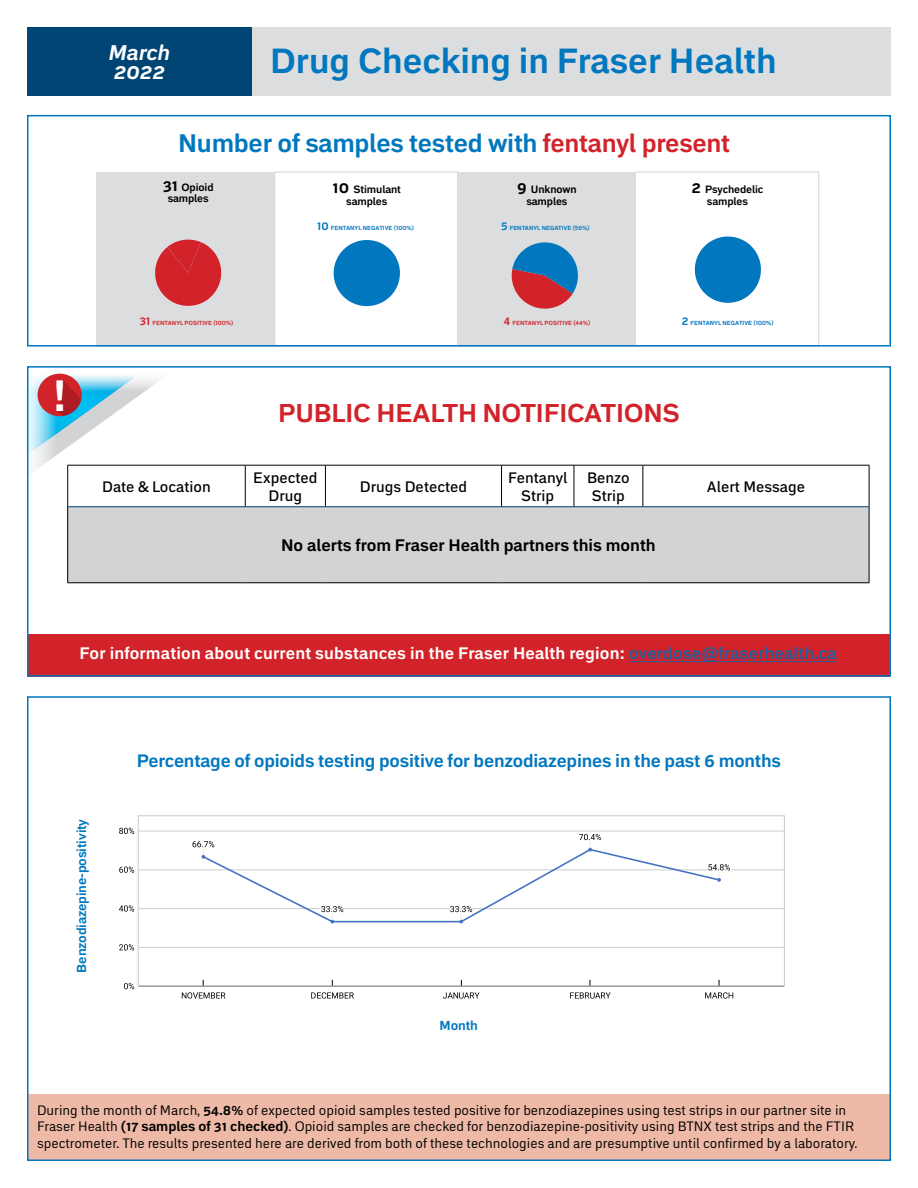
<style>
.page{position:relative;width:918px;height:1188px;background:#fff}
.page>*{position:absolute;margin:0;border:0;box-sizing:border-box;transform-origin:0 0}
.t1{font:93px "Chartwell Pies";color:#d2232a}
.t2{font:700 43.35px "Embarcadero MVB Pro";color:#fff}
.t3{font:700 34.5px "Embarcadero MVB Pro";color:#0077be}
.t4{font:700 25.5px "Embarcadero MVB Pro";letter-spacing:-.01em;color:#d2232a}
.t5{font:700 25.05px "Embarcadero MVB Pro";letter-spacing:-.01em;color:#0077be}
.t6{font:italic 700 21px/19.5px "Embarcadero MVB Pro";color:#fff}
.t7{font:700 17.7px "Embarcadero MVB Pro";letter-spacing:-.01em;color:#0077be}
.t8{font:700 16.5px "Embarcadero MVB Pro";letter-spacing:.01em;color:#fff}
.t9{font:700 16.5px "Embarcadero MVB Pro";color:#000}
.t10{font:500 15px/18px "Embarcadero MVB Pro";color:#000;text-align:center}
.t11{font:13.5px/16.5px "Embarcadero MVB Pro";color:#000}
.t12{font:700 12.9px "Embarcadero MVB Pro";letter-spacing:-.01em;color:#0077be}
.t13{font:700 10.5px/11.7px "Embarcadero MVB Pro";letter-spacing:-.01em;color:#000;text-align:center}
.t14{font:700 5.85px "Embarcadero MVB Pro";color:#0077be}
.t15{font:700 5.85px "Embarcadero MVB Pro";color:#d2232a}
.s1{color:#d2232a}
.s2{font-size:15.9px}
.s3{font-size:10.65px}
.s4{color:#215e9e}
.s5{font-weight:700}
</style>
<div class="page">
<svg style="left:27px;top:346px;width:161px;height:134px"></svg>
<div style="left:28px;top:1094px;width:862px;height:66px;background:#eebaa7"></div>
<div style="left:27px;top:634px;width:862px;height:43px;background:#d2232a"></div>
<hr style="left:629px;top:661px;width:208px;height:1px;background:#215e9e">
<div style="left:68px;top:507px;width:801px;height:76px;background:#d1d3d4"></div>
<hr style="left:67px;top:465px;width:178px;height:1px;background:#000">
<hr style="left:67px;top:466px;width:1px;height:41px;background:#000">
<hr style="left:245px;top:465px;width:80px;height:1px;background:#000">
<hr style="left:245px;top:466px;width:1px;height:40px;background:#000">
<hr style="left:325px;top:465px;width:177px;height:1px;background:#000">
<hr style="left:325px;top:466px;width:1px;height:40px;background:#000">
<hr style="left:502px;top:465px;width:72px;height:1px;background:#000">
<hr style="left:501px;top:466px;width:1px;height:40px;background:#000">
<hr style="left:574px;top:465px;width:69px;height:1px;background:#000">
<hr style="left:574px;top:466px;width:1px;height:40px;background:#000">
<hr style="left:643px;top:465px;width:226px;height:1px;background:#000">
<hr style="left:642px;top:466px;width:1px;height:40px;background:#000">
<hr style="left:869px;top:466px;width:1px;height:41px;background:#000">
<hr style="left:68px;top:506px;width:177px;height:1px;background:#004574">
<hr style="left:245px;top:506px;width:80px;height:1px;background:#004574">
<hr style="left:325px;top:506px;width:177px;height:1px;background:#004574">
<hr style="left:502px;top:506px;width:72px;height:1px;background:#004574">
<hr style="left:574px;top:506px;width:69px;height:1px;background:#004574">
<hr style="left:643px;top:506px;width:226px;height:1px;background:#004574">
<hr style="left:67px;top:507px;width:1px;height:75px;background:#000">
<hr style="left:67px;top:582px;width:178px;height:1px;background:#000">
<hr style="left:245px;top:582px;width:80px;height:1px;background:#000">
<hr style="left:325px;top:582px;width:177px;height:1px;background:#000">
<hr style="left:502px;top:582px;width:72px;height:1px;background:#000">
<hr style="left:574px;top:582px;width:69px;height:1px;background:#000">
<hr style="left:643px;top:582px;width:226px;height:1px;background:#000">
<hr style="left:869px;top:507px;width:1px;height:75px;background:#000">
<hr style="left:139px;top:986px;width:645px;height:1px;background:#333">
<hr style="left:139px;top:947px;width:645px;height:1px;background:#ccc">
<hr style="left:139px;top:908px;width:645px;height:1px;background:#ccc">
<hr style="left:139px;top:870px;width:645px;height:1px;background:#ccc">
<hr style="left:139px;top:831px;width:645px;height:1px;background:#ccc">
<svg style="left:190px;top:830px;width:542px;height:93px"></svg>
<svg style="left:124px;top:983px;width:10px;height:6px"></svg>
<svg style="left:119px;top:944px;width:15px;height:6px"></svg>
<svg style="left:119px;top:905px;width:15px;height:7px"></svg>
<svg style="left:119px;top:867px;width:15px;height:6px"></svg>
<svg style="left:119px;top:828px;width:15px;height:6px"></svg>
<svg style="left:182px;top:992px;width:43px;height:7px"></svg>
<svg style="left:311px;top:992px;width:43px;height:7px"></svg>
<svg style="left:443px;top:992px;width:37px;height:7px"></svg>
<svg style="left:570px;top:992px;width:41px;height:7px"></svg>
<svg style="left:705px;top:992px;width:28px;height:7px"></svg>
<div style="left:138px;top:815px;width:647px;height:171px;border:1px solid #c7c8ca"></div>
<div style="left:275px;top:172px;width:183px;height:174px;background:#fff;border:1px solid #d1d3d4"></div>
<div style="left:635px;top:172px;width:184px;height:174px;background:#fff;border:1px solid #d1d3d4"></div>
<div style="left:96px;top:172px;width:179px;height:174px;background:#dcddde"></div>
<div style="left:458px;top:172px;width:178px;height:174px;background:#dcddde"></div>
<div style="left:233px;top:27px;width:658px;height:69px;background:#dcddde"></div>
<div style="left:27px;top:27px;width:225px;height:69px;background:#004574"></div>
<div style="left:27px;top:115px;width:864px;height:231px;border:2px solid #0077be"></div>
<div style="left:27px;top:366px;width:864px;height:311px;border:2px solid #0077be"></div>
<h3 class="t6" style="left:108px;top:42px;width:63px">March<br>2022</h3>
<h3 class="t3" style="left:270px;top:36px;width:508px">Drug Checking in Fraser Health</h3>
<h3 class="t5" style="left:178px;top:125px;width:553px">Number of samples tested with <span class="s1">fentanyl present</span></h3>
<h2 class="t2" style="left:52px;top:365px;width:16px">!</h2>
<p class="t13" style="left:163px;top:181px;width:52px"><span class="s2">31</span> Opioid samples</p>
<h1 class="t1" style="left:176px;top:205px;width:170px;rotate:23deg">83+17</h1>
<p class="t13" style="left:333px;top:183px;width:70px"><span class="s2">10</span> Stimulant samples</p>
<p class="t13" style="left:691px;top:183px;width:74px"><span class="s2">2</span> Psychedelic samples</p>
<p class="t13" style="left:517px;top:183px;width:61px"><span class="s2">9</span> Unknown samples</p>
<p class="t14" style="left:317px;top:224px;width:98px"><span class="s3">10</span> FENTANYL NEGATIVE (100%)</p>
<p class="t14" style="left:501px;top:224px;width:90px"><span class="s3">5</span> FENTANYL NEGATIVE (56%)</p>
<p class="t15" style="left:140px;top:318px;width:95px"><span class="s3">31</span> FENTANYL POSITIVE (100%)</p>
<p class="t15" style="left:504px;top:319px;width:88px"><span class="s3">4</span> FENTANYL POSITIVE (44%)</p>
<p class="t14" style="left:682px;top:318px;width:93px"><span class="s3">2</span> FENTANYL NEGATIVE (100%)</p>
<h3 class="t4" style="left:278px;top:394px;width:403px">PUBLIC HEALTH NOTIFICATIONS</h3>
<p class="t10" style="left:102px;top:477px;width:110px">Date &amp; Location</p>
<p class="t10" style="left:253px;top:468px;width:66px">Expected<br>Drug</p>
<p class="t10" style="left:360px;top:477px;width:109px">Drugs Detected</p>
<p class="t10" style="left:508px;top:468px;width:61px">Fentanyl<br>Strip</p>
<p class="t10" style="left:587px;top:468px;width:44px">Benzo<br>Strip</p>
<p class="t10" style="left:707px;top:477px;width:100px">Alert Message</p>
<p class="t9" style="left:281px;top:533px;width:376px">No alerts from Fraser Health partners this month</p>
<p class="t8" style="left:80px;top:641px;width:759px">For information about current substances in the Fraser Health region: <span class="s4">overdose@fraserhealth.ca</span></p>
<p class="t12" style="left:72px;top:973px;width:155px;rotate:-90deg">Benzodiazepine-positivity</p>
<h3 class="t7" style="left:137px;top:748px;width:646px">Percentage of opioids testing positive for benzodiazepines in the past 6 months</h3>
<p class="t12" style="left:440px;top:1017px;width:40px">Month</p>
<p class="t11" style="left:37px;top:1101px;width:822px">During the month of March, <span class="s5">54.8%</span> of expected opioid samples tested positive for benzodiazepines using test strips in our partner site in<br>Fraser Health <span class="s5">(17 samples of 31 checked)</span>. Opioid samples are checked for benzodiazepine-positivity using BTNX test strips and the FTIR spectrometer. The results presented here are derived from both of these technologies and are presumptive until confirmed by a laboratory.</p>
</div>
